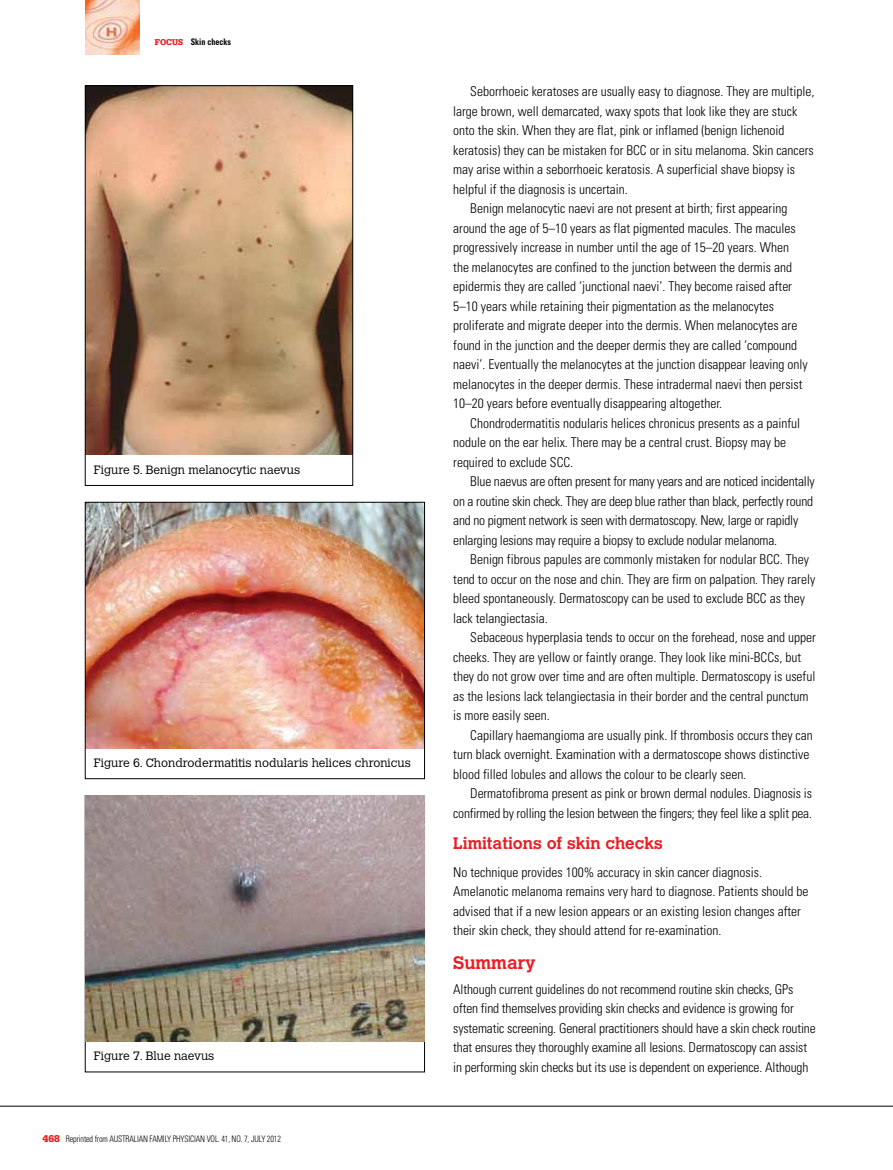
<style>
.page{position:relative;width:893px;height:1170px;background:#fff}
.page>*{position:absolute;margin:0;border:0;box-sizing:border-box;transform-origin:0 0}
.t1{font:700 18px "Calvert";color:#ed1d24}
.t2{font:700 16.5px "Calvert";color:#ed1d24}
.t3{font:300 condensed 13.5px/19.5px "Univers LT";color:#000}
.t4{font:300 12px "Calvert";color:#000}
.t5{font:300 condensed 9px "Univers LT";letter-spacing:-.015em;color:#000;scale:.9 1}
.t6{font:700 condensed 9px "Univers LT";color:#000;scale:.9 1}
.s1{font-family:"Serifa LT";font-weight:900;font-stretch:normal;color:#ed1d24}
.s2{font-family:"Serifa LT";font-weight:900;font-stretch:normal;font-size:10.5px;color:#ed1d24}
</style>
<div class="page">
<hr style="left:0;top:1105px;width:893px;height:1px;background:#000">
<img style="left:85px;top:0;width:55px;height:54px">
<img style="left:87px;top:87px;width:264px;height:367px">
<div style="left:85px;top:85px;width:268px;height:400px;border:1px solid #000"></div>
<img style="left:87px;top:504px;width:336px;height:244px">
<div style="left:85px;top:502px;width:340px;height:276px;border:1px solid #000"></div>
<img style="left:85px;top:795px;width:339px;height:246px">
<p class="t6" style="left:155px;top:36px;width:87px"><span class="s1">FOCUS</span> Skin checks</p>
<p class="t4" style="left:94px;top:463px;width:208px">Figure 5. Benign melanocytic naevus</p>
<p class="t4" style="left:94px;top:756px;width:318px">Figure 6. Chondrodermatitis nodularis helices chronicus</p>
<p class="t4" style="left:94px;top:1049px;width:122px">Figure 7. Blue naevus</p>
<p class="t5" style="left:43px;top:1133px;width:266px"><span class="s2">468</span> Reprinted from Australian Family Physician Vol. 41, No. 7, july 2012</p>
<p class="t3" style="left:470px;top:82px;width:346px">Seborrhoeic keratoses are usually easy to diagnose. They are multiple,</p>
<p class="t3" style="left:453px;top:101px;width:346px">large brown, well demarcated, waxy spots that look like they are stuck</p>
<p class="t3" style="left:453px;top:121px;width:333px">onto the skin. When they are flat, pink or inflamed (benign lichenoid</p>
<p class="t3" style="left:453px;top:140px;width:362px">keratosis) they can be mistaken for BCC or in situ melanoma. Skin cancers</p>
<p class="t3" style="left:453px;top:160px;width:343px">may arise within a seborrhoeic keratosis. A superficial shave biopsy is</p>
<p class="t3" style="left:453px;top:179px;width:176px">helpful if the diagnosis is uncertain.</p>
<p class="t3" style="left:470px;top:199px;width:319px">Benign melanocytic naevi are not present at birth; first appearing</p>
<p class="t3" style="left:453px;top:218px;width:344px">around the age of 5–10 years as flat pigmented macules. The macules</p>
<p class="t3" style="left:453px;top:237px;width:337px">progressively increase in number until the age of 15–20 years. When</p>
<p class="t3" style="left:453px;top:257px;width:340px">the melanocytes are confined to the junction between the dermis and</p>
<p class="t3" style="left:453px;top:276px;width:340px">epidermis they are called ‘junctional naevi’. They become raised after</p>
<p class="t3" style="left:453px;top:296px;width:322px">5–10 years while retaining their pigmentation as the melanocytes</p>
<p class="t3" style="left:453px;top:315px;width:346px">proliferate and migrate deeper into the dermis. When melanocytes are</p>
<p class="t3" style="left:453px;top:335px;width:346px">found in the junction and the deeper dermis they are called ‘compound</p>
<p class="t3" style="left:453px;top:354px;width:356px">naevi’. Eventually the melanocytes at the junction disappear leaving only</p>
<p class="t3" style="left:453px;top:374px;width:351px">melanocytes in the deeper dermis. These intradermal naevi then persist</p>
<p class="t3" style="left:453px;top:393px;width:270px">10–20 years before eventually disappearing altogether.</p>
<p class="t3" style="left:470px;top:413px;width:331px">Chondrodermatitis nodularis helices chronicus presents as a painful</p>
<p class="t3" style="left:453px;top:432px;width:334px">nodule on the ear helix. There may be a central crust. Biopsy may be</p>
<p class="t3" style="left:453px;top:452px;width:121px">required to exclude SCC.</p>
<p class="t3" style="left:470px;top:471px;width:346px">Blue naevus are often present for many years and are noticed incidentally</p>
<p class="t3" style="left:453px;top:491px;width:361px">on a routine skin check. They are deep blue rather than black, perfectly round</p>
<p class="t3" style="left:453px;top:510px;width:347px">and no pigment network is seen with dermatoscopy. New, large or rapidly</p>
<p class="t3" style="left:453px;top:530px;width:325px">enlarging lesions may require a biopsy to exclude nodular melanoma.</p>
<p class="t3" style="left:470px;top:549px;width:340px">Benign fibrous papules are commonly mistaken for nodular BCC. They</p>
<p class="t3" style="left:453px;top:569px;width:364px">tend to occur on the nose and chin. They are firm on palpation. They rarely</p>
<p class="t3" style="left:453px;top:588px;width:353px">bleed spontaneously. Dermatoscopy can be used to exclude BCC as they</p>
<p class="t3" style="left:453px;top:608px;width:96px">lack telangiectasia.</p>
<p class="t3" style="left:470px;top:627px;width:347px">Sebaceous hyperplasia tends to occur on the forehead, nose and upper</p>
<p class="t3" style="left:453px;top:647px;width:349px">cheeks. They are yellow or faintly orange. They look like mini-BCCs, but</p>
<p class="t3" style="left:453px;top:666px;width:364px">they do not grow over time and are often multiple. Dermatoscopy is useful</p>
<p class="t3" style="left:453px;top:686px;width:357px">as the lesions lack telangiectasia in their border and the central punctum</p>
<p class="t3" style="left:453px;top:705px;width:98px">is more easily seen.</p>
<p class="t3" style="left:470px;top:725px;width:344px">Capillary haemangioma are usually pink. If thrombosis occurs they can</p>
<p class="t3" style="left:453px;top:744px;width:358px">turn black overnight. Examination with a dermatoscope shows distinctive</p>
<p class="t3" style="left:453px;top:764px;width:295px">blood filled lobules and allows the colour to be clearly seen.</p>
<p class="t3" style="left:470px;top:783px;width:343px">Dermatofibroma present as pink or brown dermal nodules. Diagnosis is</p>
<p class="t3" style="left:453px;top:803px;width:360px">confirmed by rolling the lesion between the fingers; they feel like a split pea.</p>
<p class="t2" style="left:453px;top:832px;width:211px">Limitations of skin checks</p>
<p class="t3" style="left:453px;top:862px;width:357px">No technique provides 100% accuracy in skin cancer diagnosis.<br>Amelanotic melanoma remains very hard to diagnose. Patients should be advised that if a new lesion appears or an existing lesion changes after their skin check, they should attend for re-examination.</p>
<h1 class="t1" style="left:453px;top:951px;width:84px">Summary</h1>
<p class="t3" style="left:453px;top:979px;width:364px">Although current guidelines do not recommend routine skin checks, GPs often find themselves providing skin checks and evidence is growing for systematic screening. General practitioners should have a skin check routine that ensures they thoroughly examine all lesions. Dermatoscopy can assist in performing skin checks but its use is dependent on experience. Although</p>
</div>
